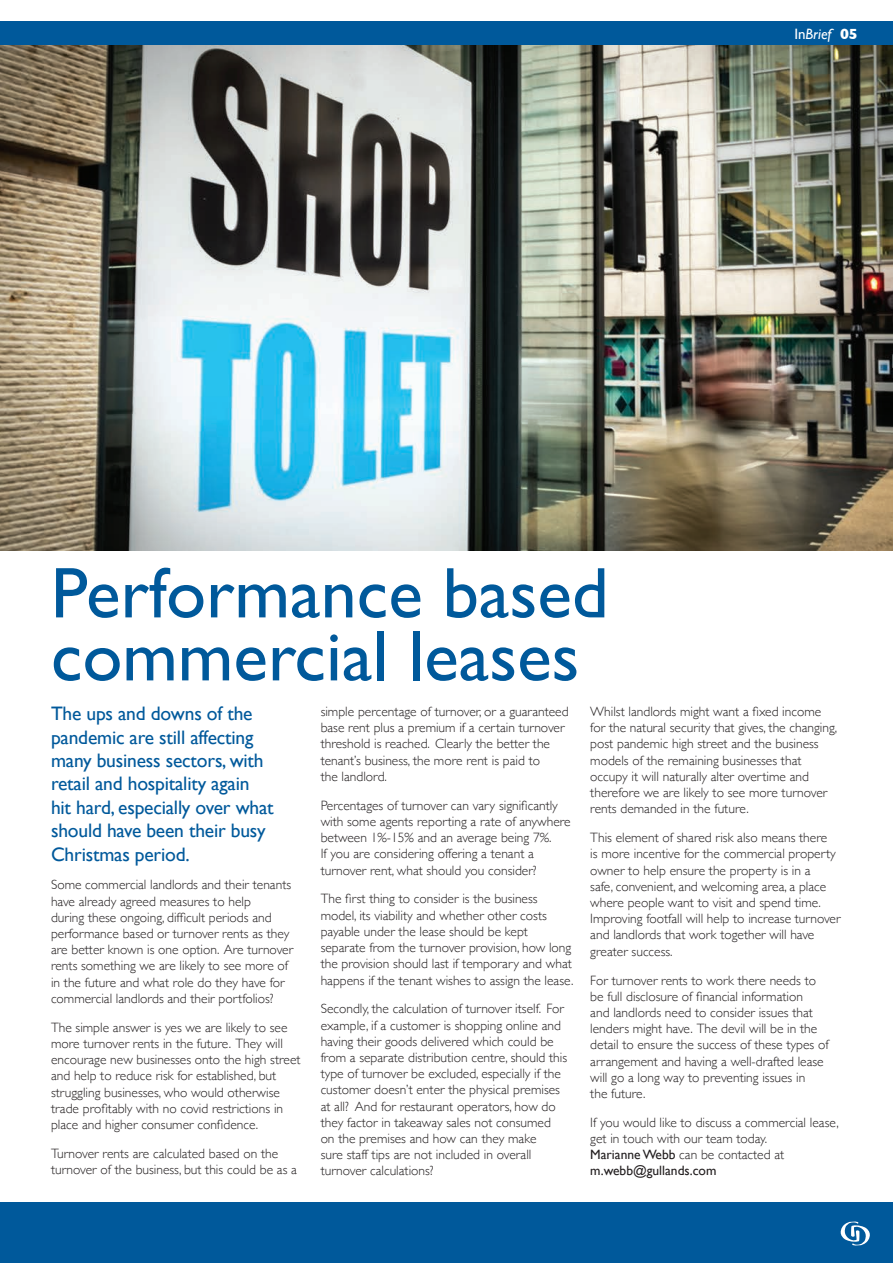
<style>
.page{position:relative;width:893px;height:1263px;background:#fff}
.page>*{position:absolute;margin:0;border:0;box-sizing:border-box;transform-origin:0 0}
.t1{font:72px/63px "Gill Sans";color:#00599b}
.t2{font:19.5px/23.4px "Gill Sans";letter-spacing:-.01em;color:#00599b}
.t3{font:italic 15px "Gill Sans";color:#fff}
.t4{font:300 13.5px/16.2px "Gill Sans";color:#231f20}
.s1{font-style:normal}
.s2{font-weight:700;font-style:normal}
.s3{font-weight:400}
</style>
<div class="page">
<img style="left:0;top:45px;width:893px;height:506px">
<div style="left:0;top:1202px;width:893px;height:61px;background:#00599b"></div>
<div style="left:0;top:22px;width:893px;height:23px;background:#00599b"></div>
<svg style="left:840px;top:1221px;width:30px;height:25px"></svg>
<p class="t3" style="left:794px;top:25px;width:65px"><span class="s1">In</span>Brief <span class="s2">05</span></p>
<p class="t1" style="left:51px;top:561px;width:559px">Performance based commercial leases</p>
<p class="t2" style="left:51px;top:702px;width:224px">The ups and downs of the pandemic are still affecting many business sectors, with retail and hospitality again hit hard, especially over what should have been their busy<br>Christmas period.</p>
<p class="t4" style="left:51px;top:876px;width:244px">Some commercial landlords and their tenants have already agreed measures to help<br>during these ongoing, difficult periods and performance based or turnover rents as they are better known is one option. Are turnover rents something we are likely to see more of in the future and what role do they have for commercial landlords and their portfolios?</p>
<p class="t4" style="left:51px;top:1019px;width:251px">The simple answer is yes we are likely to see more turnover rents in the future. They will encourage new businesses onto the high street and help to reduce risk for established, but struggling businesses, who would otherwise trade profitably with no covid restrictions in place and higher consumer confidence.</p>
<p class="t4" style="left:51px;top:1145px;width:247px">Turnover rents are calculated based on the turnover of the business, but this could be as a</p>
<p class="t4" style="left:590px;top:703px;width:248px">Whilst landlords might want a fixed income for the natural security that gives, the changing, post pandemic high street and the business models of the remaining businesses that occupy it will naturally alter overtime and therefore we are likely to see more turnover rents demanded in the future.</p>
<p class="t4" style="left:590px;top:829px;width:252px">This element of shared risk also means there<br>is more incentive for the commercial property owner to help ensure the property is in a<br>safe, convenient, and welcoming area, a place where people want to visit and spend time.<br>Improving footfall will help to increase turnover and landlords that work together will have greater success.</p>
<p class="t4" style="left:590px;top:971px;width:240px">For turnover rents to work there needs to be full disclosure of financial information<br>and landlords need to consider issues that lenders might have. The devil will be in the detail to ensure the success of these types of arrangement and having a well-drafted lease will go a long way to preventing issues in<br>the future.</p>
<p class="t4" style="left:590px;top:1114px;width:250px">If you would like to discuss a commercial lease, get in touch with our team today.<br><span class="s3">Marianne Webb</span> can be contacted at <span class="s3">m.webb@gullands.com</span></p>
<p class="t4" style="left:321px;top:703px;width:249px">simple percentage of turnover, or a guaranteed base rent plus a premium if a certain turnover threshold is reached. Clearly the better the tenant’s business, the more rent is paid to<br>the landlord.</p>
<p class="t4" style="left:321px;top:796px;width:252px">Percentages of turnover can vary significantly with some agents reporting a rate of anywhere between 1%-15% and an average being 7%.<br>If you are considering offering a tenant a turnover rent, what should you consider?</p>
<p class="t4" style="left:321px;top:890px;width:254px">The first thing to consider is the business model, its viability and whether other costs payable under the lease should be kept separate from the turnover provision, how long the provision should last if temporary and what happens if the tenant wishes to assign the lease.</p>
<p class="t4" style="left:321px;top:1000px;width:248px">Secondly, the calculation of turnover itself. For example, if a customer is shopping online and having their goods delivered which could be from a separate distribution centre, should this type of turnover be excluded, especially if the customer doesn’t enter the physical premises at all? And for restaurant operators, how do they factor in takeaway sales not consumed on the premises and how can they make<br>sure staff tips are not included in overall turnover calculations?</p>
</div>
